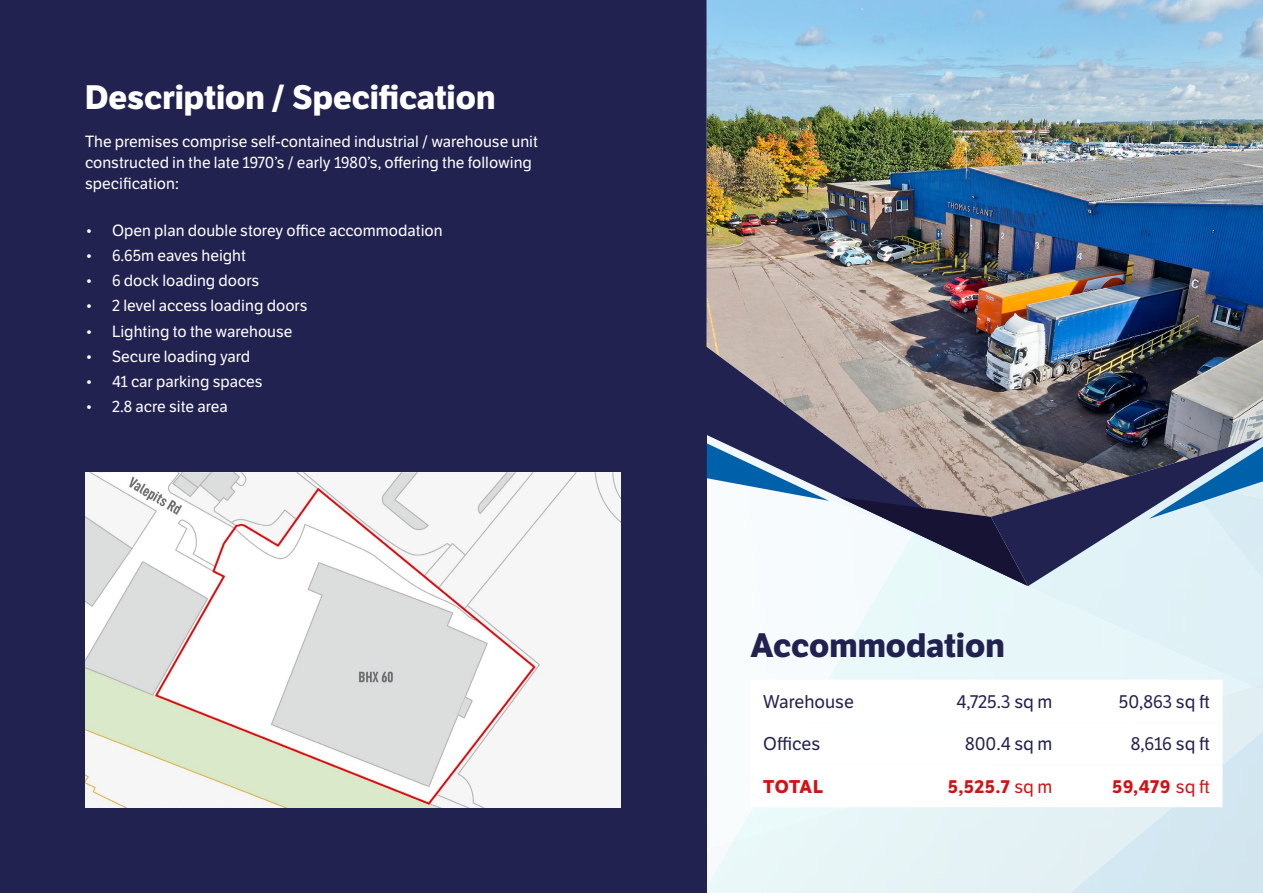
<style>
.page{position:relative;width:1263px;height:893px;background:#fff}
.page>*{position:absolute;margin:0;border:0;box-sizing:border-box;transform-origin:0 0}
.t1{font:700 33px "LFT Etica";color:#fff}
.t2{font:700 33px "LFT Etica";color:#222250}
.t3{font:18px "LFT Etica";color:#222250}
.t4{font:700 18px "LFT Etica";letter-spacing:.03em;color:#cf1417}
.t5{font:15.75px/21px "LFT Etica";color:#fff}
.s1{font-weight:400}
</style>
<div class="page">
<div style="left:912px;top:586px;width:351px;height:101px;background:#e6f6f9"></div>
<svg style="left:1253px;top:683px;width:10px;height:9px"></svg>
<img style="left:1068px;top:730px;width:195px;height:163px">
<div style="left:0;top:0;width:707px;height:893px;background:#222250"></div>
<svg style="left:750px;top:680px;width:472px;height:127px"></svg>
<svg style="left:750px;top:722px;width:472px;height:43px"></svg>
<img style="left:85px;top:472px;width:536px;height:336px">
<img style="left:707px;top:0;width:556px;height:437px">
<svg style="left:707px;top:347px;width:321px;height:239px"></svg>
<svg style="left:707px;top:443px;width:122px;height:58px"></svg>
<svg style="left:838px;top:437px;width:425px;height:149px;background:#8e93a2"></svg>
<h1 class="t1" style="left:85px;top:77px;width:412px">Description / Specification</h1>
<p class="t5" style="left:85px;top:131px;width:454px">The premises comprise self-contained industrial / warehouse unit constructed in the late 1970’s / early 1980’s, offering the following specification:</p>
<p class="t5" style="left:85px;top:220px;width:359px">• Open plan double storey office accommodation</p>
<p class="t5" style="left:85px;top:245px;width:162px">• 6.65m eaves height</p>
<p class="t5" style="left:85px;top:270px;width:176px">• 6 dock loading doors</p>
<p class="t5" style="left:85px;top:296px;width:224px">• 2 level access loading doors</p>
<p class="t5" style="left:85px;top:321px;width:209px">• Lighting to the warehouse</p>
<p class="t5" style="left:85px;top:346px;width:167px">• Secure loading yard</p>
<p class="t5" style="left:85px;top:371px;width:179px">• 41 car parking spaces</p>
<p class="t5" style="left:85px;top:397px;width:144px">• 2.8 acre site area</p>
<h1 class="t2" style="left:750px;top:625px;width:256px">Accommodation</h1>
<p class="t3" style="left:763px;top:691px;width:92px">Warehouse</p>
<p class="t3" style="left:956px;top:691px;width:97px">4,725.3 sq m</p>
<p class="t3" style="left:1119px;top:691px;width:93px">50,863 sq ft</p>
<p class="t3" style="left:763px;top:733px;width:58px">Offices</p>
<p class="t3" style="left:965px;top:733px;width:89px">800.4 sq m</p>
<p class="t3" style="left:1131px;top:733px;width:80px">8,616 sq ft</p>
<p class="t4" style="left:763px;top:775px;width:61px">TOTAL</p>
<p class="t4" style="left:948px;top:775px;width:106px">5,525.7 <span class="s1">sq m</span></p>
<p class="t4" style="left:1112px;top:775px;width:99px">59,479 <span class="s1">sq ft</span></p>
</div>
